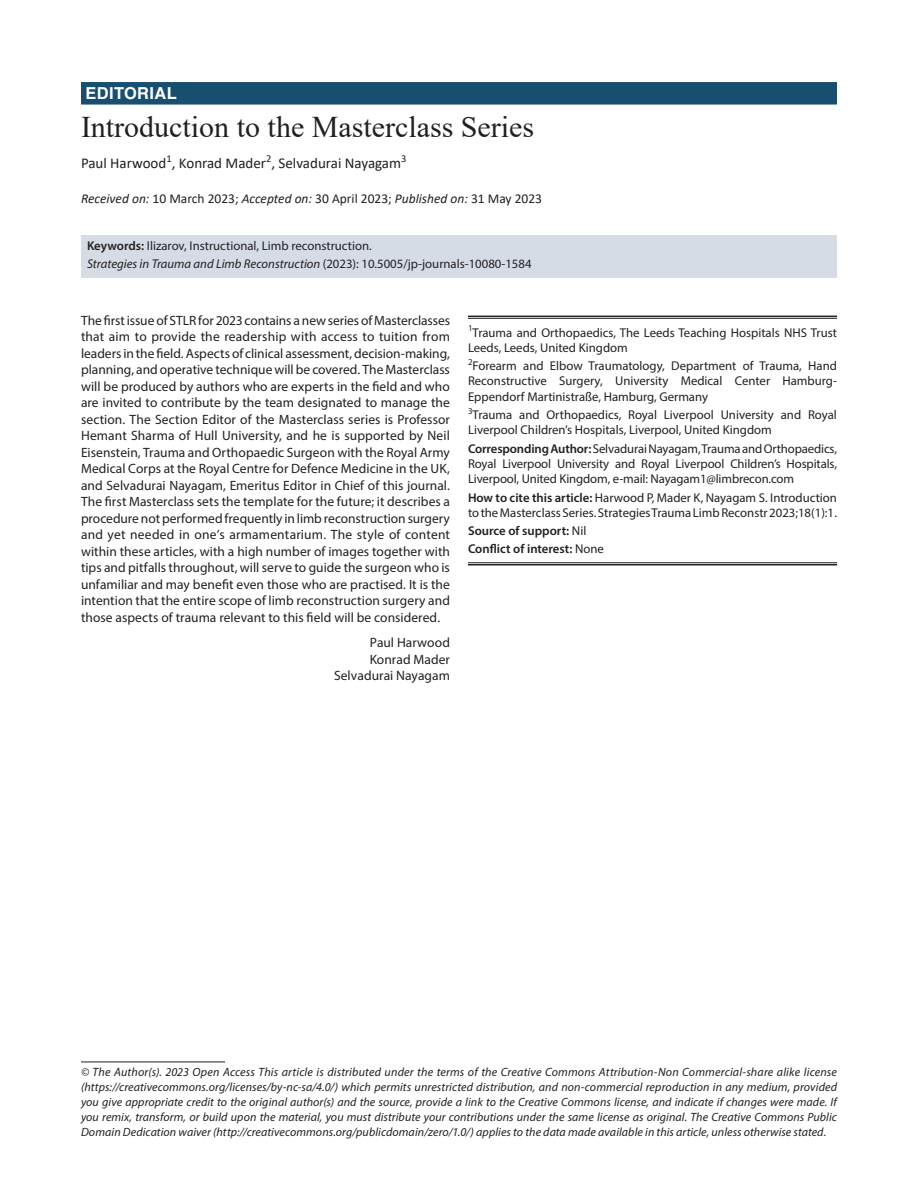
<style>
.page{position:relative;width:918px;height:1188px;background:#fff}
.page>*{position:absolute;margin:0;border:0;box-sizing:border-box;transform-origin:0 0}
.t1{font:30px "Times New Roman";color:#231f20}
.ArticleType{font:700 16.5px "Helvetica LT Std";letter-spacing:.025em;color:#fff}
.AuthorName{font:15px "Calibri";color:#231f20}
.Para-NoIndent{font:13.5px/16.5px "Myriad Pro";letter-spacing:.005em;color:#231f20;text-align:justify}
.PAS_History{font:italic 13.5px "Calibri";color:#231f20}
.Affiliation{font:12.75px/15.3px "Myriad Pro";color:#231f20;text-align:justify}
.Corresponding_Author{font:12.75px/15.3px "Myriad Pro";letter-spacing:-.01em;color:#231f20;text-align:justify}
.How_to_Cite{font:12.75px/15.3px "Myriad Pro";color:#231f20}
.Affiliation-first{font:12.75px/15.3px "Myriad Pro";color:#231f20}
.JT_DOI{font:italic 12.75px "Myriad Pro";color:#231f20}
.Keywords{font:12.75px "Myriad Pro";color:#231f20}
.COI{font:600 12.75px "Myriad Pro";color:#231f20}
.Source{font:600 12.75px "Myriad Pro";color:#231f20}
.FootNote{font:italic 12px/15px "Myriad Pro";letter-spacing:.005em;color:#231f20;text-align:justify}
.s1{font-style:normal}
.s2{font-weight:600}
.s3{font-weight:400}
</style>
<div class="page">
<div style="left:81px;top:82px;width:756px;height:23px;background:#184e6f"></div>
<div style="left:81px;top:235px;width:756px;height:25px;background:#d6dce6"></div>
<div style="left:81px;top:253px;width:756px;height:25px;background:#d6dce6"></div>
<hr style="left:81px;top:1062px;width:144px;height:1px;background:#231f20">
<hr style="left:468px;top:316px;width:369px;height:1px;background:#231f20">
<hr style="left:468px;top:318px;width:369px;height:1px;background:#231f20">
<hr style="left:468px;top:562px;width:369px;height:1px;background:#231f20">
<hr style="left:468px;top:564px;width:369px;height:1px;background:#231f20">
<p class="ArticleType" style="left:86px;top:83px;width:93px">EDITORIAL</p>
<p class="t1" style="left:81px;top:106px;width:455px">Introduction to the Masterclass Series</p>
<p class="AuthorName" style="left:81px;top:153px;width:327px">Paul Harwood<sup>1</sup>, Konrad Mader<sup>2</sup>, Selvadurai Nayagam<sup>3</sup></p>
<p class="PAS_History" style="left:81px;top:189px;width:463px">Received on: <span class="s1">10 March 2023;</span> Accepted on: <span class="s1">30 April 2023;</span> Published on: <span class="s1">31 May 2023</span></p>
<p class="Keywords" style="left:87px;top:238px;width:286px"><span class="s2">Keywords:</span> Ilizarov, Instructional, Limb reconstruction.</p>
<p class="JT_DOI" style="left:87px;top:256px;width:446px">Strategies in Trauma and Limb Reconstruction <span class="s1">(2023): 10.5005/jp-journals-10080-1584</span></p>
<p class="Para-NoIndent" style="left:81px;top:312px;width:371px">The first issue of STLR for 2023 contains a new series of Masterclasses that aim to provide the readership with access to tuition from leaders in the field. Aspects of clinical assessment, decision-making, planning, and operative technique will be covered. The Masterclass will be produced by authors who are experts in the field and who are invited to contribute by the team designated to manage the section. The Section Editor of the Masterclass series is Professor Hemant Sharma of Hull University, and he is supported by Neil Eisenstein, Trauma and Orthopaedic Surgeon with the Royal Army Medical Corps at the Royal Centre for Defence Medicine in the UK, and Selvadurai Nayagam, Emeritus Editor in Chief of this journal.<br>The first Masterclass sets the template for the future; it describes a procedure not performed frequently in limb reconstruction surgery and yet needed in one’s armamentarium. The style of content within these articles, with a high number of images together with tips and pitfalls throughout, will serve to guide the surgeon who is unfamiliar and may benefit even those who are practised. It is the intention that the entire scope of limb reconstruction surgery and those aspects of trauma relevant to this field will be considered.</p>
<p class="Para-NoIndent" style="left:370px;top:634px;width:82px">Paul Harwood</p>
<p class="Para-NoIndent" style="left:370px;top:651px;width:82px">Konrad Mader</p>
<p class="Para-NoIndent" style="left:334px;top:667px;width:117px">Selvadurai Nayagam</p>
<p class="Affiliation-first" style="left:468px;top:324px;width:371px"><sup>1</sup>Trauma and Orthopaedics, The Leeds Teaching Hospitals NHS Trust<br>Leeds, Leeds, United Kingdom</p>
<p class="Affiliation" style="left:468px;top:358px;width:371px"><sup>2</sup>Forearm and Elbow Traumatology, Department of Trauma, Hand Reconstructive Surgery, University Medical Center Hamburg-Eppendorf Martinistraße, Hamburg, Germany</p>
<p class="Affiliation" style="left:468px;top:407px;width:370px"><sup>3</sup>Trauma and Orthopaedics, Royal Liverpool University and Royal<br>Liverpool Children’s Hospitals, Liverpool, United Kingdom</p>
<p class="Corresponding_Author" style="left:468px;top:441px;width:371px"><span class="s2">Corresponding Author:</span> Selvadurai Nayagam, Trauma and Orthopaedics, Royal Liverpool University and Royal Liverpool Children’s Hospitals, Liverpool, United Kingdom, e-mail: Nayagam1@limbrecon.com</p>
<p class="How_to_Cite" style="left:468px;top:489px;width:371px"><span class="s2">How to cite this article:</span> Harwood P, Mader K, Nayagam S. Introduction to the Masterclass Series. Strategies Trauma Limb Reconstr 2023;18(1):1.</p>
<p class="Source" style="left:468px;top:523px;width:120px">Source of support: <span class="s3">Nil</span></p>
<p class="COI" style="left:468px;top:541px;width:137px">Conflict of interest: <span class="s3">None</span></p>
<p class="FootNote" style="left:81px;top:1064px;width:758px">© The Author(s). 2023 Open Access This article is distributed under the terms of the Creative Commons Attribution-Non Commercial-share alike license (https://creativecommons.org/licenses/by-nc-sa/4.0/) which permits unrestricted distribution, and non-commercial reproduction in any medium, provided you give appropriate credit to the original author(s) and the source, provide a link to the Creative Commons license, and indicate if changes were made. If you remix, transform, or build upon the material, you must distribute your contributions under the same license as original. The Creative Commons Public Domain Dedication waiver (http://creativecommons.org/publicdomain/zero/1.0/) applies to the data made available in this article, unless otherwise stated.</p>
</div>
